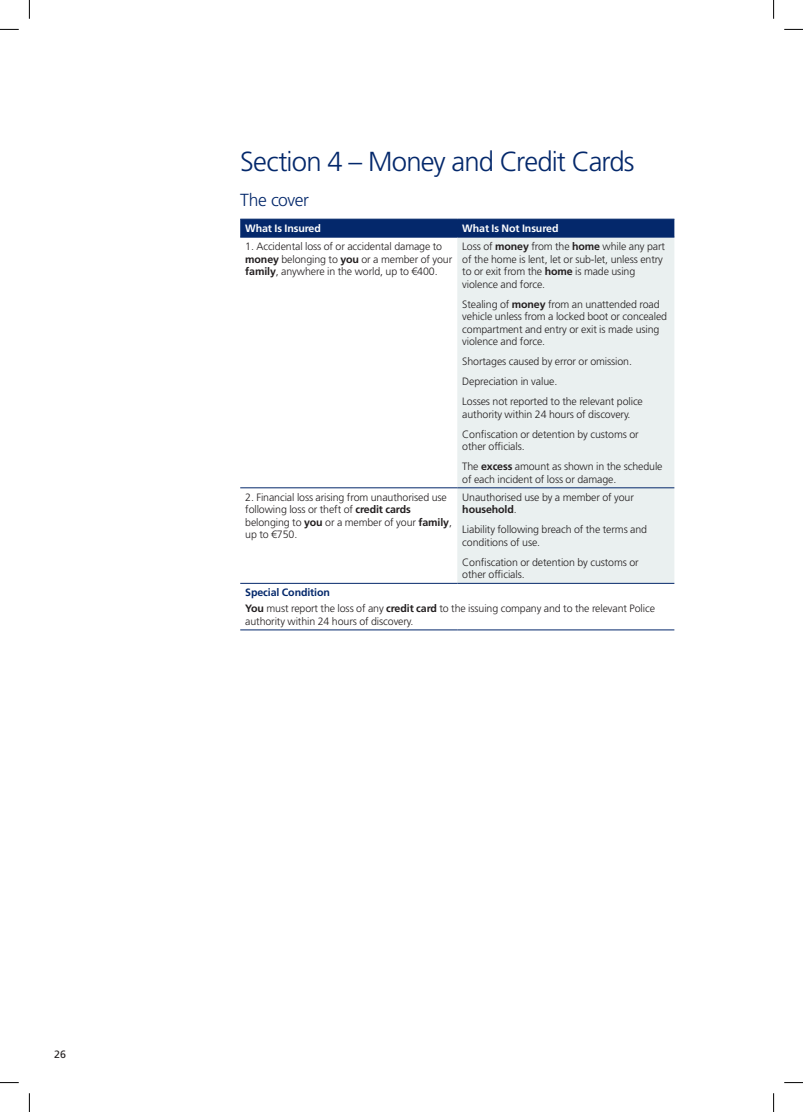
<style>
.page{position:relative;width:803px;height:1112px;background:#fff}
.page>*{position:absolute;margin:0;border:0;box-sizing:border-box;transform-origin:0 0}
.t1{font:300 27.5px "Frutiger LT Std";letter-spacing:-.035em;color:#04286b}
.t2{font:300 17.5px "Frutiger LT Std";letter-spacing:-.025em;color:#04286b}
.t3{font:300 10.62px/12.5px "Frutiger LT Std";letter-spacing:-.01em;color:#231f20}
.t4{font:700 10.62px "Frutiger LT Std";letter-spacing:-.01em;color:#fff}
.t5{font:10.62px "Frutiger LT Std";color:#231f20}
.s1{font-weight:700}
.s2{font-weight:700;color:#04286b}
</style>
<div class="page">
<div style="left:240px;top:220px;width:434px;height:17px;background:#04286b"></div>
<div style="left:457px;top:238px;width:217px;height:345px;background:#eaf0f0"></div>
<hr style="left:240px;top:219px;width:217px;height:1px;background:#04286b">
<hr style="left:457px;top:219px;width:217px;height:1px;background:#04286b">
<hr style="left:240px;top:237px;width:217px;height:1px;background:#04286b">
<hr style="left:457px;top:237px;width:217px;height:1px;background:#04286b">
<hr style="left:240px;top:487px;width:217px;height:1px;background:#04286b">
<hr style="left:457px;top:487px;width:217px;height:1px;background:#04286b">
<hr style="left:240px;top:583px;width:217px;height:1px;background:#04286b">
<hr style="left:457px;top:583px;width:217px;height:1px;background:#04286b">
<hr style="left:240px;top:629px;width:217px;height:1px;background:#04286b">
<hr style="left:457px;top:629px;width:217px;height:1px;background:#04286b">
<svg style="left:0;top:29px;width:19px;height:1px"></svg>
<svg style="left:784px;top:29px;width:19px;height:1px"></svg>
<svg style="left:0;top:1082px;width:19px;height:1px"></svg>
<svg style="left:784px;top:1082px;width:19px;height:1px"></svg>
<svg style="left:29px;top:0;width:1px;height:19px"></svg>
<svg style="left:29px;top:1093px;width:1px;height:18px"></svg>
<svg style="left:773px;top:0;width:1px;height:19px"></svg>
<svg style="left:773px;top:1093px;width:1px;height:18px"></svg>
<p class="t5" style="left:54px;top:1047px;width:13px">26</p>
<h1 class="t1" style="left:240px;top:146px;width:396px">Section 4 – Money and Credit Cards</h1>
<h2 class="t2" style="left:240px;top:190px;width:70px">The cover</h2>
<p class="t4" style="left:245px;top:222px;width:77px">What Is Insured</p>
<p class="t4" style="left:462px;top:222px;width:98px">What Is Not Insured</p>
<p class="t3" style="left:245px;top:240px;width:208px">1. Accidental loss of or accidental damage to <span class="s1">money</span> belonging to <span class="s1">you</span> or a member of your <span class="s1">family</span>, anywhere in the world, up to €400.</p>
<p class="t3" style="left:462px;top:240px;width:204px">Loss of <span class="s1">money</span> from the <span class="s1">home</span> while any part of the home is lent, let or sub-let, unless entry to or exit from the <span class="s1">home</span> is made using violence and force.</p>
<p class="t3" style="left:462px;top:298px;width:206px">Stealing of <span class="s1">money</span> from an unattended road vehicle unless from a locked boot or concealed compartment and entry or exit is made using violence and force.</p>
<p class="t3" style="left:462px;top:351px;width:182px;line-height:20px">Shortages caused by error or omission.<br>Depreciation in value.<br>Losses not reported to the relevant police</p>
<p class="t3" style="left:462px;top:404px;width:178px;line-height:20px">authority within 24 hours of discovery.<br>Confiscation or detention by customs or</p>
<p class="t3" style="left:462px;top:436px;width:202px;line-height:20px">other officials.<br>The <span class="s1">excess</span> amount as shown in the schedule</p>
<p class="t3" style="left:462px;top:473px;width:156px">of each incident of loss or damage.</p>
<p class="t3" style="left:245px;top:491px;width:208px">2. Financial loss arising from unauthorised use following loss or theft of <span class="s1">credit cards </span>belonging to <span class="s1">you</span> or a member of your <span class="s1">family</span>, up to €750.</p>
<p class="t3" style="left:462px;top:491px;width:173px">Unauthorised use by a member of your <span class="s1">household</span>.</p>
<p class="t3" style="left:462px;top:523px;width:186px">Liability following breach of the terms and conditions of use.</p>
<p class="t3" style="left:462px;top:556px;width:178px">Confiscation or detention by customs or other officials.</p>
<p class="t3" style="left:245px;top:584px;width:411px;line-height:16px"><span class="s2">Special Condition<br></span><span class="s1">You</span> must report the loss of any <span class="s1">credit card</span> to the issuing company and to the relevant Police</p>
<p class="t3" style="left:245px;top:615px;width:170px">authority within 24 hours of discovery.</p>
</div>
